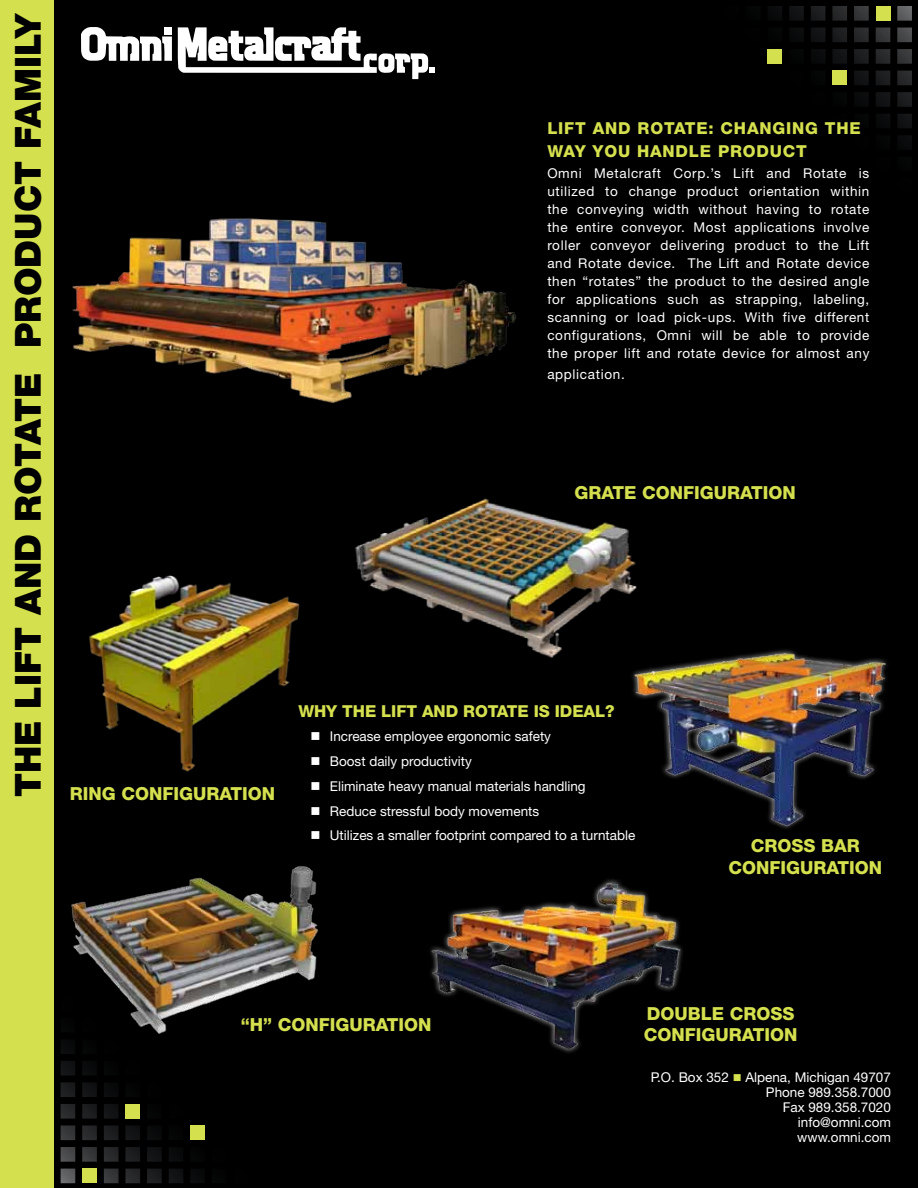
<style>
.page{position:relative;width:918px;height:1188px;background:#000}
.page>*{position:absolute;margin:0;border:0;box-sizing:border-box;transform-origin:0 0}
.t1{font:900 36px "Helvetica Neue";color:#000}
.t2{font:800 18px/21.6px "Helvetica Neue";color:#d5e04e}
.t3{font:800 16.5px/22.5px "Helvetica Neue";letter-spacing:.05em;color:#d5e04e}
.t4{font:800 16.5px "Helvetica Neue";letter-spacing:-.005em;color:#d5e04e}
.t5{font:13.5px/18px "Helvetica Neue";color:#fff;text-align:right}
.t6{font:13.5px "Helvetica Neue";letter-spacing:.05em;color:#fff}
.s1{color:#d5e04e}
</style>
<div class="page">
<svg style="left:81px;top:27px;width:354px;height:52px"></svg>
<div style="left:0;top:0;width:54px;height:1188px;background:#d5e04e"></div>
<svg style="left:770px;top:6px;width:142px;height:101px"></svg>
<svg style="left:874px;top:6px;width:18px;height:15px"></svg>
<div style="left:876px;top:6px;width:14px;height:15px;background:#d5e04e"></div>
<svg style="left:767px;top:48px;width:17px;height:17px"></svg>
<div style="left:768px;top:49px;width:14px;height:15px;background:#d5e04e"></div>
<svg style="left:830px;top:69px;width:19px;height:17px"></svg>
<div style="left:832px;top:71px;width:15px;height:14px;background:#d5e04e"></div>
<div style="left:82px;top:1169px;width:15px;height:14px;background:#d5e04e"></div>
<div style="left:190px;top:1126px;width:15px;height:14px;background:#d5e04e"></div>
<svg style="left:125px;top:1104px;width:1px;height:15px"></svg>
<div style="left:126px;top:1104px;width:14px;height:15px;background:#d5e04e"></div>
<img style="left:72px;top:218px;width:445px;height:186px">
<img style="left:71px;top:866px;width:248px;height:167px">
<img style="left:89px;top:575px;width:211px;height:197px">
<img style="left:355px;top:498px;width:282px;height:160px">
<img style="left:430px;top:879px;width:253px;height:174px">
<img style="left:624px;top:637px;width:263px;height:192px">
<h1 class="t1" style="left:7px;top:797px;width:788px;rotate:-90deg">THE LIFT AND ROTATE PRODUCT FAMILY</h1>
<p class="t3" style="left:547px;top:117px;width:315px;text-indent:90px">ROTATE: CHANGING THE<br>WAY YOU HANDLE PRODUCT</p>
<p class="t5" style="left:547px;top:164px;width:324px;text-align:justify">Omni Metalcraft Corp.’s Lift and Rotate is utilized to change product orientation within the conveying width without having to rotate the entire conveyor. Most applications involve roller conveyor delivering product to the Lift and Rotate device. The Lift and Rotate device then “rotates” the product to the desired angle for applications such as strapping, labeling, scanning or load pick-ups. With five different configurations, Omni will be able to provide the proper lift and rotate device for almost any</p>
<p class="t6" style="left:547px;top:366px;width:79px">application.</p>
<p class="t3" style="left:547px;top:117px;width:59px">LIFT and</p>
<h2 class="t2" style="left:574px;top:481px;width:223px">GRATE CONFIGURATION</h2>
<h2 class="t2" style="left:70px;top:783px;width:207px">RING CONFIGURATION</h2>
<p class="t4" style="left:298px;top:701px;width:318px">WHY THE LIFT AND ROTATE IS IDEAL?</p>
<p class="t5" style="left:310px;top:727px;width:242px">■ Increase employee ergonomic safety</p>
<p class="t5" style="left:310px;top:752px;width:163px">■ Boost daily productivity</p>
<p class="t5" style="left:310px;top:777px;width:277px">■ Eliminate heavy manual materials handling</p>
<p class="t5" style="left:310px;top:802px;width:230px">■ Reduce stressful body movements</p>
<p class="t5" style="left:310px;top:826px;width:327px">■ Utilizes a smaller footprint compared to a turntable</p>
<h2 class="t2" style="left:729px;top:835px;width:155px;text-align:center">CROSS BAR<br>CONFIGURATION</h2>
<h2 class="t2" style="left:241px;top:1014px;width:192px">“H” CONFIGURATION</h2>
<h2 class="t2" style="left:644px;top:1002px;width:155px">DOUBLE CROSS<br>CONFIGURATION</h2>
<p class="t5" style="left:651px;top:1070px;width:242px;line-height:15px">P.O. Box 352 <span class="s1">■</span> Alpena, Michigan 49707<br>Phone 989.358.7000<br>Fax 989.358.7020<br>info@omni.com<br>www.omni.com</p>
</div>
